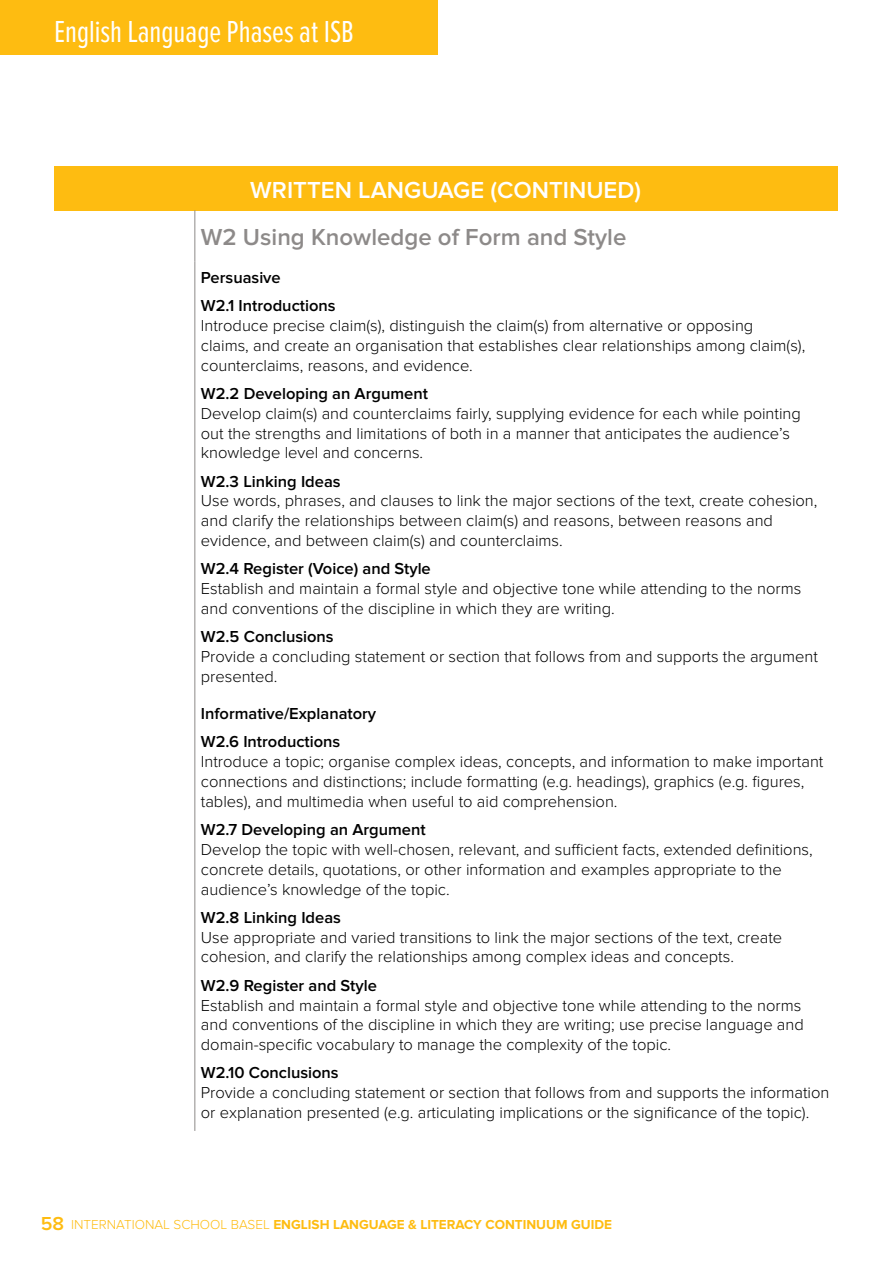
<style>
.page{position:relative;width:893px;height:1263px;background:#fff}
.page>*{position:absolute;margin:0;border:0;box-sizing:border-box;transform-origin:0 0}
.t1{font:31.5px "Proxima Nova Ex Cn";color:#fff}
.t2{font:600 24px "Proxima Nova";color:#8d8a89}
.t3{font:600 24px "Proxima Nova";color:#fff}
.t4{font:300 16.5px/19.8px "Proxima Nova";color:#000}
.t5{font:600 16.5px/28.3px "Proxima Nova";color:#000}
.t6{font:700 13.5px "Proxima Nova";color:#febc11}
.s1{font-weight:600;font-size:19.5px}
.s2{font-weight:300}
</style>
<div class="page">
<div style="left:0;top:0;width:438px;height:54px;background:#febc11"></div>
<div style="left:54px;top:166px;width:783px;height:44px;background:#febc11"></div>
<hr style="left:194px;top:210px;width:1px;height:51px;background:#8d8a89">
<hr style="left:194px;top:261px;width:1px;height:870px;background:#8d8a89">
<h1 class="t1" style="left:54px;top:14px;width:301px">English Language Phases at ISB</h1>
<h2 class="t3" style="left:250px;top:176px;width:392px">WRITTEN LANGUAGE (CONTINUED)</h2>
<h2 class="t2" style="left:201px;top:223px;width:427px">W2 Using Knowledge of Form and Style</h2>
<p class="t5" style="left:201px;top:264px;width:136px">Persuasive<br>W2.1 Introductions</p>
<p class="t4" style="left:201px;top:316px;width:606px">Introduce precise claim(s), distinguish the claim(s) from alternative or opposing claims, and create an organisation that establishes clear relationships among claim(s), counterclaims, reasons, and evidence.</p>
<p class="t5" style="left:201px;top:380px;width:229px">W2.2 Developing an Argument</p>
<p class="t4" style="left:201px;top:403px;width:602px">Develop claim(s) and counterclaims fairly, supplying evidence for each while pointing out the strengths and limitations of both in a manner that anticipates the audience’s knowledge level and concerns.</p>
<p class="t5" style="left:201px;top:467px;width:141px">W2.3 Linking Ideas</p>
<p class="t4" style="left:201px;top:491px;width:618px">Use words, phrases, and clauses to link the major sections of the text, create cohesion, and clarify the relationships between claim(s) and reasons, between reasons and evidence, and between claim(s) and counterclaims.</p>
<p class="t5" style="left:201px;top:555px;width:231px">W2.4 Register (Voice) and Style</p>
<p class="t4" style="left:201px;top:579px;width:602px">Establish and maintain a formal style and objective tone while attending to the norms and conventions of the discipline in which they are writing.</p>
<p class="t5" style="left:201px;top:623px;width:134px">W2.5 Conclusions</p>
<p class="t4" style="left:201px;top:647px;width:619px">Provide a concluding statement or section that follows from and supports the argument presented.</p>
<p class="t5" style="left:201px;top:700px;width:177px">Informative/Explanatory<br>W2.6 Introductions</p>
<p class="t4" style="left:201px;top:752px;width:624px">Introduce a topic; organise complex ideas, concepts, and information to make important connections and distinctions; include formatting (e.g. headings), graphics (e.g. figures, tables), and multimedia when useful to aid comprehension.</p>
<p class="t5" style="left:201px;top:816px;width:226px">W2.7 Developing an Argument</p>
<p class="t4" style="left:201px;top:840px;width:613px">Develop the topic with well-chosen, relevant, and sufficient facts, extended definitions, concrete details, quotations, or other information and examples appropriate to the audience’s knowledge of the topic.</p>
<p class="t5" style="left:201px;top:903px;width:142px">W2.8 Linking Ideas</p>
<p class="t4" style="left:201px;top:927px;width:583px">Use appropriate and varied transitions to link the major sections of the text, create cohesion, and clarify the relationships among complex ideas and concepts.</p>
<p class="t5" style="left:201px;top:971px;width:178px">W2.9 Register and Style</p>
<p class="t4" style="left:201px;top:995px;width:605px">Establish and maintain a formal style and objective tone while attending to the norms and conventions of the discipline in which they are writing; use precise language and domain-specific vocabulary to manage the complexity of the topic.</p>
<p class="t5" style="left:201px;top:1059px;width:139px">W2.10 Conclusions</p>
<p class="t4" style="left:201px;top:1083px;width:630px">Provide a concluding statement or section that follows from and supports the information or explanation presented (e.g. articulating implications or the significance of the topic).</p>
<p class="t6" style="left:41px;top:1216px;width:572px"><span class="s1">58</span> <span class="s2">INTERNATIONAL SCHOOL BASEL</span> ENGLISH LANGUAGE &amp; LITERACY CONTINUUM GUIDE</p>
</div>
